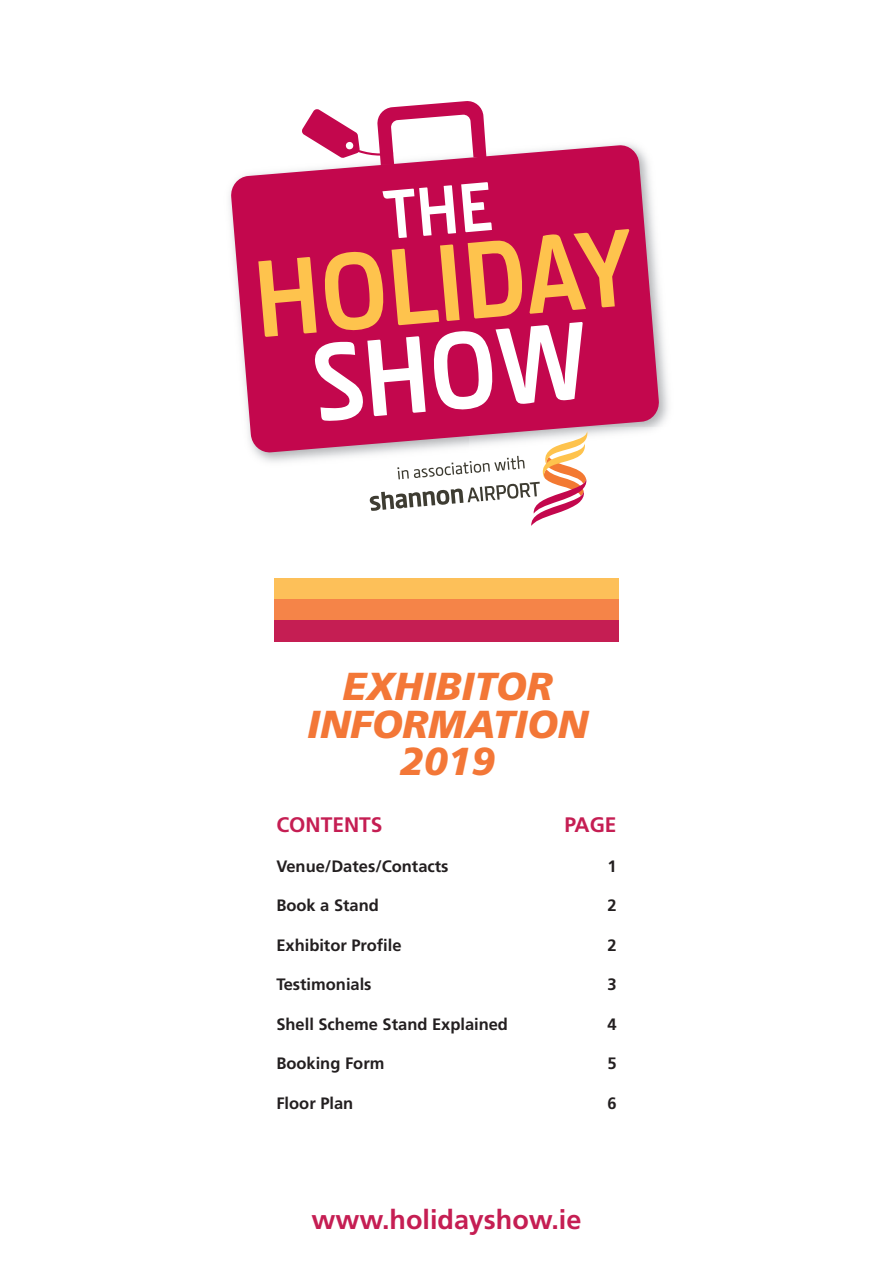
<style>
.page{position:relative;width:893px;height:1263px;background:#fff}
.page>*{position:absolute;margin:0;border:0;box-sizing:border-box;transform-origin:0 0}
.t1{font:italic 900 39px/37.5px "Frutiger";color:#f37737;text-align:center}
.t2{font:700 27px "Frutiger";color:#c51e53}
.t3{font:700 21px "Frutiger";color:#c51e53}
.t4{font:700 16.5px "Frutiger";color:#231f20}
</style>
<div class="page">
<div style="left:274px;top:578px;width:345px;height:22px;background:#fdc059"></div>
<div style="left:274px;top:600px;width:345px;height:21px;background:#f58448"></div>
<div style="left:274px;top:621px;width:345px;height:21px;background:#c51e53"></div>
<svg style="left:230px;top:144px;width:430px;height:309px;fill:#c3074d"></svg>
<svg style="left:370px;top:431px;width:218px;height:95px"></svg>
<svg style="left:258px;top:182px;width:371px;height:239px;background:#d44565"></svg>
<svg style="left:301px;top:101px;width:185px;height:64px"></svg>
<h1 class="t1" style="left:307px;top:671px;width:282px">EXHIBITOR<br>INFORMATION<br>2019</h1>
<p class="t3" style="left:276px;top:816px;width:108px">CONTENTS</p>
<p class="t3" style="left:564px;top:816px;width:54px">PAGE</p>
<p class="t4" style="left:276px;top:859px;width:174px">Venue/Dates/Contacts</p>
<p class="t4" style="left:607px;top:859px;width:11px">1</p>
<p class="t4" style="left:276px;top:899px;width:104px">Book a Stand</p>
<p class="t4" style="left:607px;top:899px;width:11px">2</p>
<p class="t4" style="left:276px;top:938px;width:127px">Exhibitor Profile</p>
<p class="t4" style="left:607px;top:938px;width:11px">2</p>
<p class="t4" style="left:276px;top:978px;width:97px">Testimonials</p>
<p class="t4" style="left:607px;top:978px;width:11px">3</p>
<p class="t4" style="left:276px;top:1017px;width:233px">Shell Scheme Stand Explained</p>
<p class="t4" style="left:607px;top:1017px;width:11px">4</p>
<p class="t4" style="left:276px;top:1057px;width:110px">Booking Form</p>
<p class="t4" style="left:607px;top:1057px;width:11px">5</p>
<p class="t4" style="left:276px;top:1096px;width:78px">Floor Plan</p>
<p class="t4" style="left:607px;top:1096px;width:11px">6</p>
<h2 class="t2" style="left:312px;top:1209px;width:271px">www.holidayshow.ie</h2>
</div>
